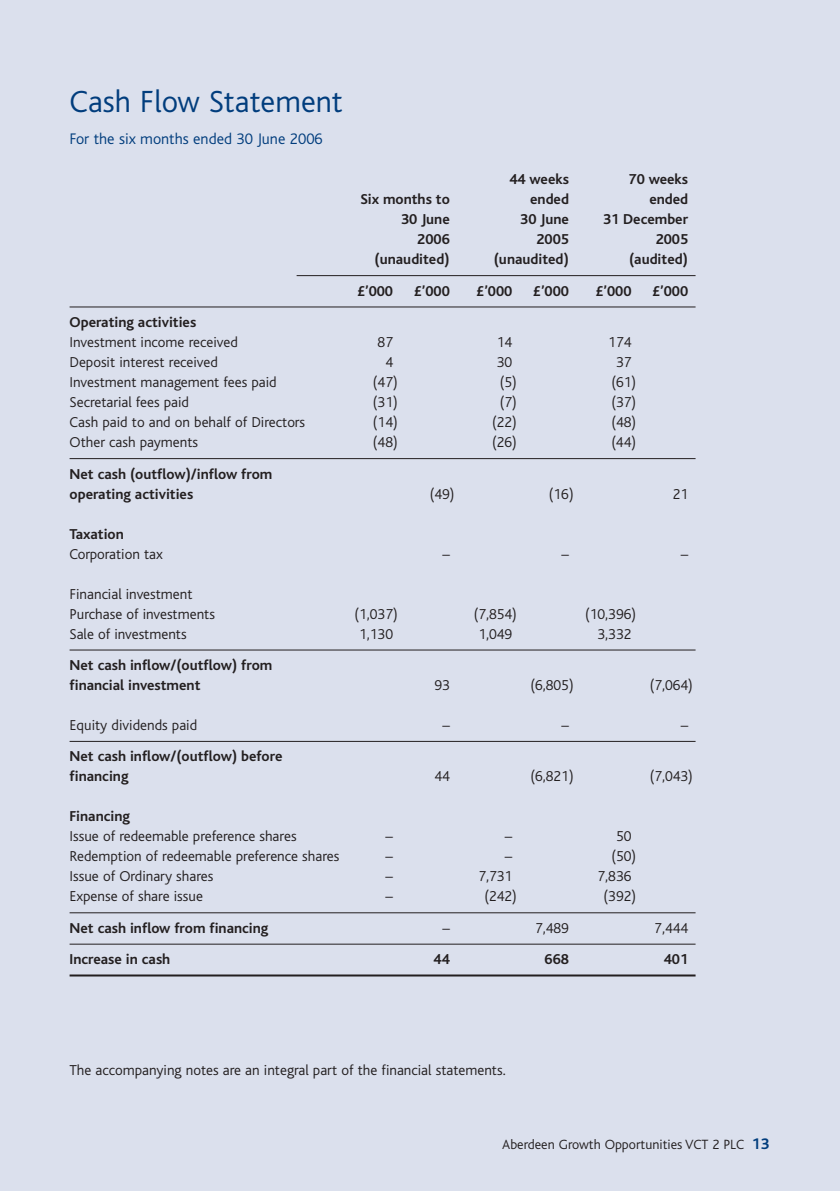
<style>
.page{position:relative;width:840px;height:1191px;background:#fff}
.page>*{position:absolute;margin:0;border:0;box-sizing:border-box;transform-origin:0 0}
.t1{font:300 32px "Bliss";color:#013d7d}
.t2{font:300 16px "Bliss";color:#013d7d}
.t3{font:300 15px/20px "Bliss";color:#231f20}
.t4{font:700 15px/20px "Bliss";color:#231f20}
.t5{font:300 14px "Bliss";color:#231f20}
.s1{font-weight:700;font-size:16px;color:#013d7d}
</style>
<div class="page">
<div style="left:0;top:0;width:839px;height:1191px;background:#dbe0ed"></div>
<hr style="left:296px;top:275px;width:399px;height:1px;background:#231f20">
<hr style="left:70px;top:306px;width:625px;height:1px;background:#231f20">
<hr style="left:70px;top:458px;width:625px;height:1px;background:#231f20">
<hr style="left:70px;top:649px;width:625px;height:1px;background:#231f20">
<hr style="left:70px;top:741px;width:625px;height:1px;background:#231f20">
<hr style="left:70px;top:912px;width:625px;height:1px;background:#231f20">
<hr style="left:70px;top:943px;width:625px;height:1px;background:#231f20">
<hr style="left:70px;top:974px;width:625px;height:2px;background:#231f20">
<h1 class="t1" style="left:70px;top:89px;width:275px">Cash Flow Statement</h1>
<p class="t2" style="left:70px;top:133px;width:254px">For the six months ended 30 June 2006</p>
<p class="t4" style="left:509px;top:171px;width:61px">44 weeks</p>
<p class="t4" style="left:628px;top:171px;width:61px">70 weeks</p>
<p class="t4" style="left:360px;top:191px;width:91px">Six months to</p>
<p class="t4" style="left:530px;top:191px;width:40px">ended</p>
<p class="t4" style="left:649px;top:191px;width:40px">ended</p>
<p class="t4" style="left:401px;top:211px;width:50px">30 June</p>
<p class="t4" style="left:520px;top:211px;width:50px">30 June</p>
<p class="t4" style="left:602px;top:211px;width:87px">31 December</p>
<p class="t4" style="left:417px;top:231px;width:34px">2006</p>
<p class="t4" style="left:536px;top:231px;width:34px">2005</p>
<p class="t4" style="left:655px;top:231px;width:34px">2005</p>
<p class="t4" style="left:374px;top:251px;width:77px">(unaudited)</p>
<p class="t4" style="left:493px;top:251px;width:77px">(unaudited)</p>
<p class="t4" style="left:628px;top:251px;width:61px">(audited)</p>
<p class="t4" style="left:357px;top:282px;width:38px">£’000</p>
<p class="t4" style="left:413px;top:282px;width:38px">£’000</p>
<p class="t4" style="left:476px;top:282px;width:38px">£’000</p>
<p class="t4" style="left:532px;top:282px;width:38px">£’000</p>
<p class="t4" style="left:595px;top:282px;width:38px">£’000</p>
<p class="t4" style="left:651px;top:282px;width:38px">£’000</p>
<p class="t4" style="left:70px;top:314px;width:128px">Operating activities</p>
<p class="t3" style="left:70px;top:334px;width:170px">Investment income received</p>
<p class="t3" style="left:377px;top:334px;width:17px">87</p>
<p class="t3" style="left:496px;top:334px;width:17px">14</p>
<p class="t3" style="left:608px;top:334px;width:25px">174</p>
<p class="t3" style="left:70px;top:354px;width:150px">Deposit interest received</p>
<p class="t3" style="left:385px;top:354px;width:9px">4</p>
<p class="t3" style="left:496px;top:354px;width:17px">30</p>
<p class="t3" style="left:615px;top:354px;width:17px">37</p>
<p class="t3" style="left:70px;top:374px;width:208px">Investment management fees paid</p>
<p class="t3" style="left:373px;top:374px;width:26px">(47)</p>
<p class="t3" style="left:499px;top:374px;width:19px">(5)</p>
<p class="t3" style="left:611px;top:374px;width:26px">(61)</p>
<p class="t3" style="left:70px;top:394px;width:121px">Secretarial fees paid</p>
<p class="t3" style="left:373px;top:394px;width:26px">(31)</p>
<p class="t3" style="left:499px;top:394px;width:19px">(7)</p>
<p class="t3" style="left:611px;top:394px;width:26px">(37)</p>
<p class="t3" style="left:70px;top:414px;width:237px">Cash paid to and on behalf of Directors</p>
<p class="t3" style="left:373px;top:414px;width:26px">(14)</p>
<p class="t3" style="left:492px;top:414px;width:26px">(22)</p>
<p class="t3" style="left:611px;top:414px;width:26px">(48)</p>
<p class="t3" style="left:70px;top:434px;width:130px">Other cash payments</p>
<p class="t3" style="left:373px;top:434px;width:26px">(48)</p>
<p class="t3" style="left:492px;top:434px;width:26px">(26)</p>
<p class="t3" style="left:611px;top:434px;width:26px">(44)</p>
<p class="t4" style="left:70px;top:465px;width:204px">Net cash (outflow)/inflow from operating activities</p>
<p class="t3" style="left:429px;top:485px;width:26px">(49)</p>
<p class="t3" style="left:548px;top:485px;width:26px">(16)</p>
<p class="t3" style="left:672px;top:485px;width:17px">21</p>
<p class="t4" style="left:70px;top:525px;width:56px">Taxation</p>
<p class="t3" style="left:70px;top:545px;width:95px">Corporation tax</p>
<p class="t3" style="left:442px;top:545px;width:9px">–</p>
<p class="t3" style="left:561px;top:545px;width:9px">–</p>
<p class="t3" style="left:680px;top:545px;width:9px">–</p>
<p class="t3" style="left:70px;top:585px;width:147px">Financial investment<br>Purchase of investments</p>
<p class="t3" style="left:354px;top:605px;width:45px">(1,037)</p>
<p class="t3" style="left:473px;top:605px;width:45px">(7,854)</p>
<p class="t3" style="left:585px;top:605px;width:52px">(10,396)</p>
<p class="t3" style="left:70px;top:625px;width:118px">Sale of investments</p>
<p class="t3" style="left:359px;top:625px;width:35px">1,130</p>
<p class="t3" style="left:478px;top:625px;width:35px">1,049</p>
<p class="t3" style="left:597px;top:625px;width:35px">3,332</p>
<p class="t4" style="left:70px;top:656px;width:204px">Net cash inflow/(outflow) from financial investment</p>
<p class="t3" style="left:434px;top:676px;width:17px">93</p>
<p class="t3" style="left:530px;top:676px;width:45px">(6,805)</p>
<p class="t3" style="left:649px;top:676px;width:45px">(7,064)</p>
<p class="t3" style="left:70px;top:716px;width:129px">Equity dividends paid</p>
<p class="t3" style="left:442px;top:716px;width:9px">–</p>
<p class="t3" style="left:561px;top:716px;width:9px">–</p>
<p class="t3" style="left:680px;top:716px;width:9px">–</p>
<p class="t4" style="left:70px;top:748px;width:214px">Net cash inflow/(outflow) before financing</p>
<p class="t3" style="left:434px;top:768px;width:17px">44</p>
<p class="t3" style="left:530px;top:768px;width:45px">(6,821)</p>
<p class="t3" style="left:649px;top:768px;width:45px">(7,043)</p>
<p class="t4" style="left:70px;top:808px;width:62px">Financing</p>
<p class="t3" style="left:70px;top:828px;width:228px">Issue of redeemable preference shares</p>
<p class="t3" style="left:385px;top:828px;width:9px">–</p>
<p class="t3" style="left:504px;top:828px;width:9px">–</p>
<p class="t3" style="left:615px;top:828px;width:17px">50</p>
<p class="t3" style="left:70px;top:848px;width:271px">Redemption of redeemable preference shares</p>
<p class="t3" style="left:385px;top:848px;width:9px">–</p>
<p class="t3" style="left:504px;top:848px;width:9px">–</p>
<p class="t3" style="left:611px;top:848px;width:26px">(50)</p>
<p class="t3" style="left:70px;top:868px;width:145px">Issue of Ordinary shares</p>
<p class="t3" style="left:385px;top:868px;width:9px">–</p>
<p class="t3" style="left:478px;top:868px;width:35px">7,731</p>
<p class="t3" style="left:597px;top:868px;width:35px">7,836</p>
<p class="t3" style="left:70px;top:888px;width:135px">Expense of share issue</p>
<p class="t3" style="left:385px;top:888px;width:9px">–</p>
<p class="t3" style="left:484px;top:888px;width:34px">(242)</p>
<p class="t3" style="left:603px;top:888px;width:34px">(392)</p>
<p class="t4" style="left:70px;top:919px;width:200px">Net cash inflow from financing</p>
<p class="t3" style="left:442px;top:919px;width:9px">–</p>
<p class="t3" style="left:535px;top:919px;width:35px">7,489</p>
<p class="t3" style="left:654px;top:919px;width:35px">7,444</p>
<p class="t4" style="left:70px;top:950px;width:102px">Increase in cash</p>
<p class="t4" style="left:433px;top:950px;width:18px">44</p>
<p class="t4" style="left:544px;top:950px;width:26px">668</p>
<p class="t4" style="left:663px;top:950px;width:26px">401</p>
<p class="t3" style="left:70px;top:1062px;width:437px">The accompanying notes are an integral part of the financial statements.</p>
<p class="t5" style="left:502px;top:1139px;width:268px">Aberdeen Growth Opportunities VCT 2 PLC <span class="s1">13</span></p>
</div>
